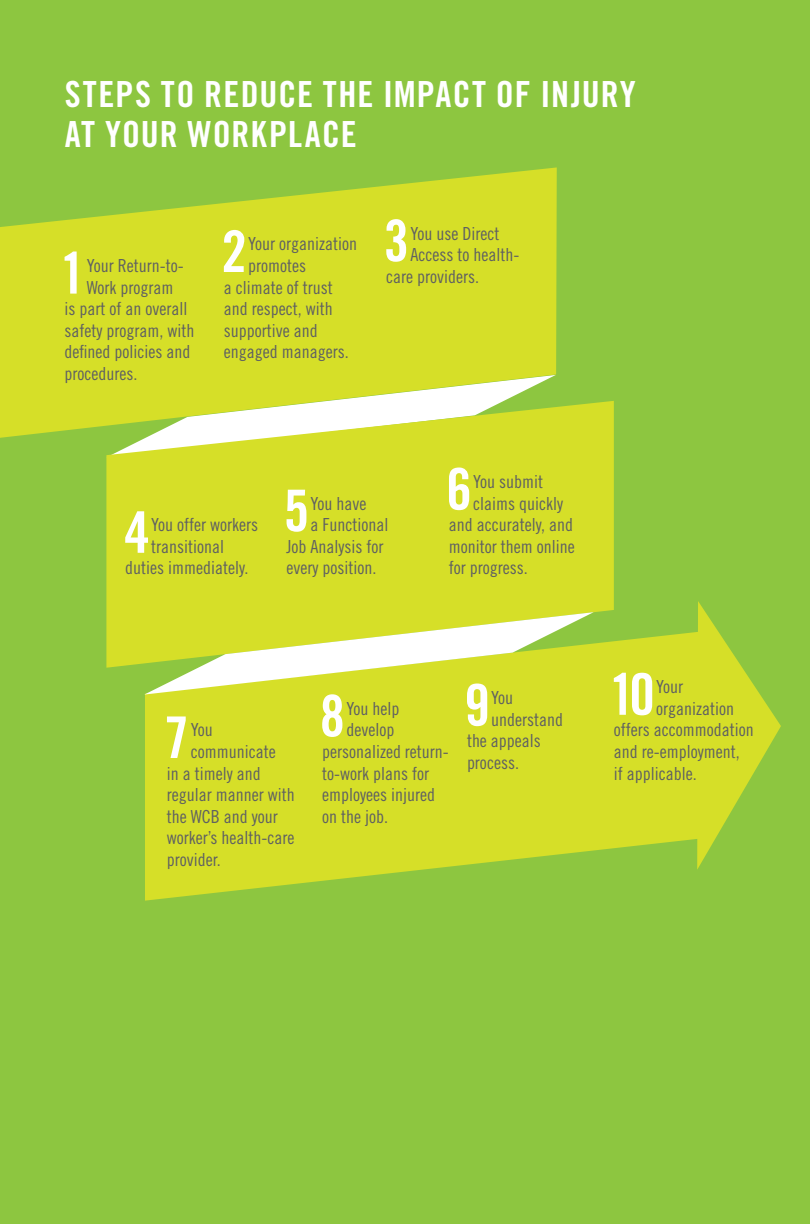
<style>
.page{position:relative;width:810px;height:1224px;background:#8dc640}
.page>*{position:absolute;margin:0;border:0;box-sizing:border-box;transform-origin:0 0}
.t1{font:57.6px "Trade Gothic Bold Cond Twenty";color:#fff}
.t2{font:36px/40px "Trade Gothic Bold Cond Twenty";letter-spacing:.03em;color:#fff}
.t3{font:18px "Trade Gothic Cond Eighteen";color:#5f6062}
</style>
<div class="page">
<div style="left:106px;top:401px;width:508px;height:200px;background:#d6df28"></div>
<svg style="left:106px;top:601px;width:675px;height:300px;fill:#d6df28"></svg>
<svg style="left:0;top:167px;width:557px;height:271px;background:#cfde3a"></svg>
<div style="left:0;top:681px;width:144px;height:300px;background:#8dc640"></div>
<svg style="left:144px;top:612px;width:450px;height:83px;background:#dde76b"></svg>
<h2 class="t2" style="left:65px;top:73px;width:572px">STEPS TO REDUCE THE IMPACT OF INJURY<br>AT YOUR WORKPLACE</h2>
<h1 class="t1" style="left:60px;top:238px;width:27px">1</h1>
<p class="t3" style="left:87px;top:255px;width:98px">Your Return-to-</p>
<p class="t3" style="left:87px;top:276px;width:88px">Work program</p>
<p class="t3" style="left:65px;top:298px;width:124px">is part of an overall</p>
<p class="t3" style="left:65px;top:320px;width:131px">safety program, with</p>
<p class="t3" style="left:65px;top:341px;width:127px">defined policies and</p>
<p class="t3" style="left:65px;top:363px;width:74px">procedures.</p>
<h1 class="t1" style="left:221px;top:216px;width:27px">2</h1>
<p class="t3" style="left:248px;top:233px;width:110px">Your organization</p>
<p class="t3" style="left:248px;top:255px;width:60px">promotes</p>
<p class="t3" style="left:224px;top:277px;width:110px">a climate of trust</p>
<p class="t3" style="left:224px;top:298px;width:110px">and respect, with</p>
<p class="t3" style="left:224px;top:320px;width:95px">supportive and</p>
<p class="t3" style="left:224px;top:341px;width:126px">engaged managers.</p>
<h1 class="t1" style="left:384px;top:206px;width:27px">3</h1>
<p class="t3" style="left:411px;top:222px;width:90px">You use Direct</p>
<p class="t3" style="left:411px;top:244px;width:110px">Access to health-</p>
<p class="t3" style="left:386px;top:266px;width:94px">care providers.</p>
<h1 class="t1" style="left:124px;top:497px;width:27px">4</h1>
<p class="t3" style="left:151px;top:514px;width:109px">You offer workers</p>
<p class="t3" style="left:151px;top:536px;width:74px">transitional</p>
<p class="t3" style="left:125px;top:557px;width:125px">duties immediately.</p>
<h1 class="t1" style="left:284px;top:476px;width:27px">5</h1>
<p class="t3" style="left:311px;top:492px;width:57px">You have</p>
<p class="t3" style="left:311px;top:514px;width:79px">a Functional</p>
<p class="t3" style="left:287px;top:536px;width:98px">Job Analysis for</p>
<p class="t3" style="left:287px;top:557px;width:91px">every position.</p>
<h1 class="t1" style="left:446px;top:454px;width:27px">6</h1>
<p class="t3" style="left:473px;top:471px;width:71px">You submit</p>
<p class="t3" style="left:473px;top:492px;width:91px">claims quickly</p>
<p class="t3" style="left:449px;top:514px;width:126px">and accurately, and</p>
<p class="t3" style="left:449px;top:536px;width:127px">monitor them online</p>
<p class="t3" style="left:449px;top:557px;width:81px">for progress.</p>
<h1 class="t1" style="left:164px;top:702px;width:27px">7</h1>
<p class="t3" style="left:191px;top:719px;width:23px">You</p>
<p class="t3" style="left:191px;top:741px;width:86px">communicate</p>
<p class="t3" style="left:167px;top:763px;width:95px">in a timely and</p>
<p class="t3" style="left:167px;top:784px;width:129px">regular manner with</p>
<p class="t3" style="left:167px;top:806px;width:112px">the WCB and your</p>
<p class="t3" style="left:167px;top:827px;width:129px">worker’s health-care</p>
<p class="t3" style="left:167px;top:849px;width:55px">provider.</p>
<h1 class="t1" style="left:320px;top:681px;width:27px">8</h1>
<p class="t3" style="left:347px;top:698px;width:54px">You help</p>
<p class="t3" style="left:347px;top:719px;width:49px">develop</p>
<p class="t3" style="left:322px;top:741px;width:128px">personalized return-</p>
<p class="t3" style="left:322px;top:762px;width:108px">to-work plans for</p>
<p class="t3" style="left:322px;top:784px;width:114px">employees injured</p>
<p class="t3" style="left:322px;top:806px;width:67px">on the job.</p>
<h1 class="t1" style="left:464px;top:670px;width:27px">9</h1>
<p class="t3" style="left:491px;top:687px;width:23px">You</p>
<p class="t3" style="left:491px;top:709px;width:73px">understand</p>
<p class="t3" style="left:467px;top:730px;width:75px">the appeals</p>
<p class="t3" style="left:467px;top:752px;width:54px">process.</p>
<h1 class="t1" style="left:609px;top:659px;width:47px">10</h1>
<p class="t3" style="left:656px;top:676px;width:29px">Your</p>
<p class="t3" style="left:656px;top:698px;width:79px">organization</p>
<p class="t3" style="left:614px;top:719px;width:142px">offers accommodation</p>
<p class="t3" style="left:614px;top:741px;width:127px">and re-employment,</p>
<p class="t3" style="left:614px;top:763px;width:84px">if applicable.</p>
</div>
